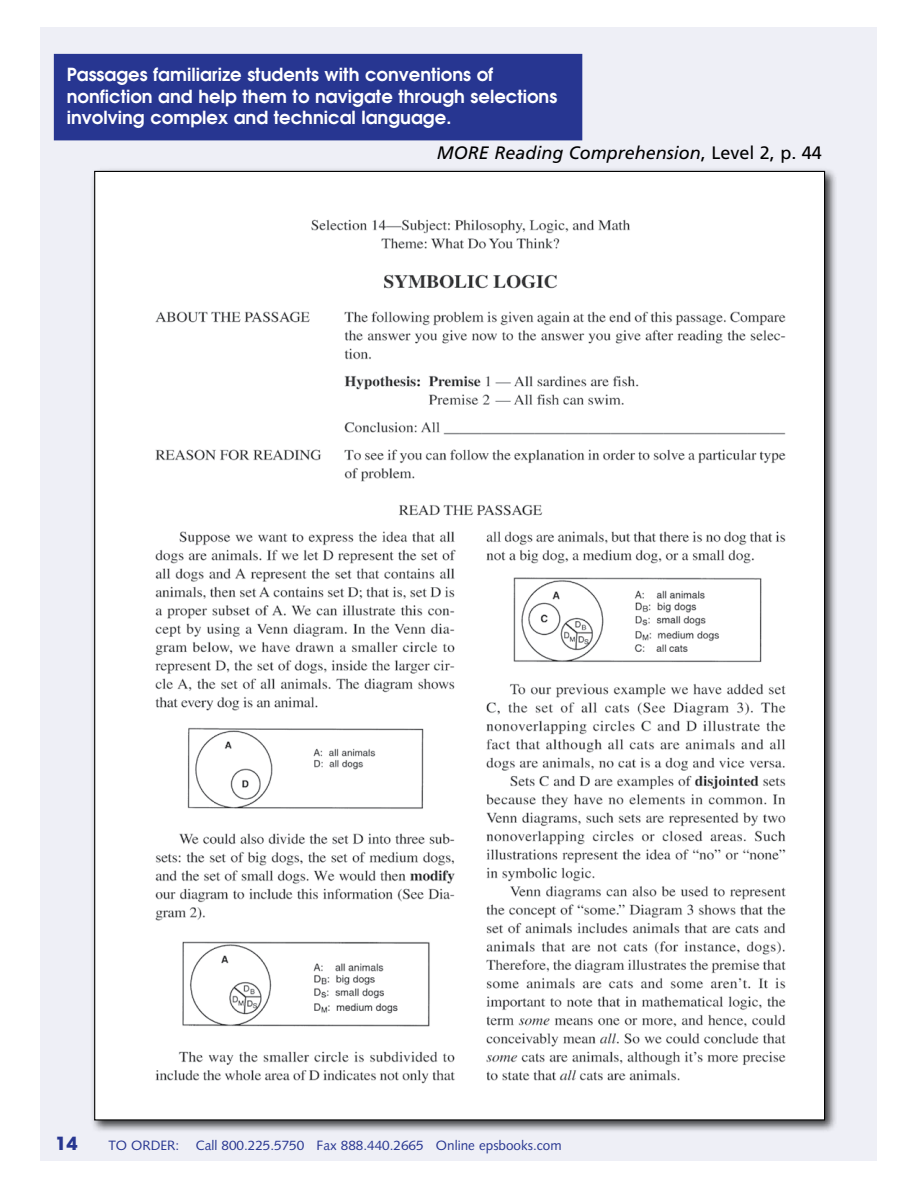
<style>
.page{position:relative;width:918px;height:1188px;background:#fff}
.page>*{position:absolute;margin:0;border:0;box-sizing:border-box;transform-origin:0 0}
.t1{font:600 18px/21.6px "Avant Garde";color:#fff}
.t2{font:italic 18px "Frutiger";color:#000}
.t3{font:700 18px "Avant Garde";color:#273691}
.t4{font:13.5px "Syntax";color:#273691}
.s1{font-style:normal}
</style>
<div class="page">
<div style="left:40px;top:27px;width:838px;height:1134px;background:#eeeff6"></div>
<div style="left:90px;top:167px;width:748px;height:966px;background:#000;opacity:.75"></div>
<img style="left:96px;top:173px;width:727px;height:945px">
<div style="left:54px;top:54px;width:528px;height:86px;background:#273691"></div>
<p class="t1" style="left:67px;top:63px;width:492px">Passages familiarize students with conventions of nonfiction and help them to navigate through selections involving complex and technical language.</p>
<p class="t2" style="left:437px;top:142px;width:387px">MORE Reading Comprehension<span class="s1">, Level 2, p. 44</span></p>
<p class="t3" style="left:56px;top:1131px;width:24px">14</p>
<p class="t4" style="left:108px;top:1137px;width:455px">to order: Call 800.225.5750 Fax 888.440.2665 Online epsbooks.com</p>
</div>
